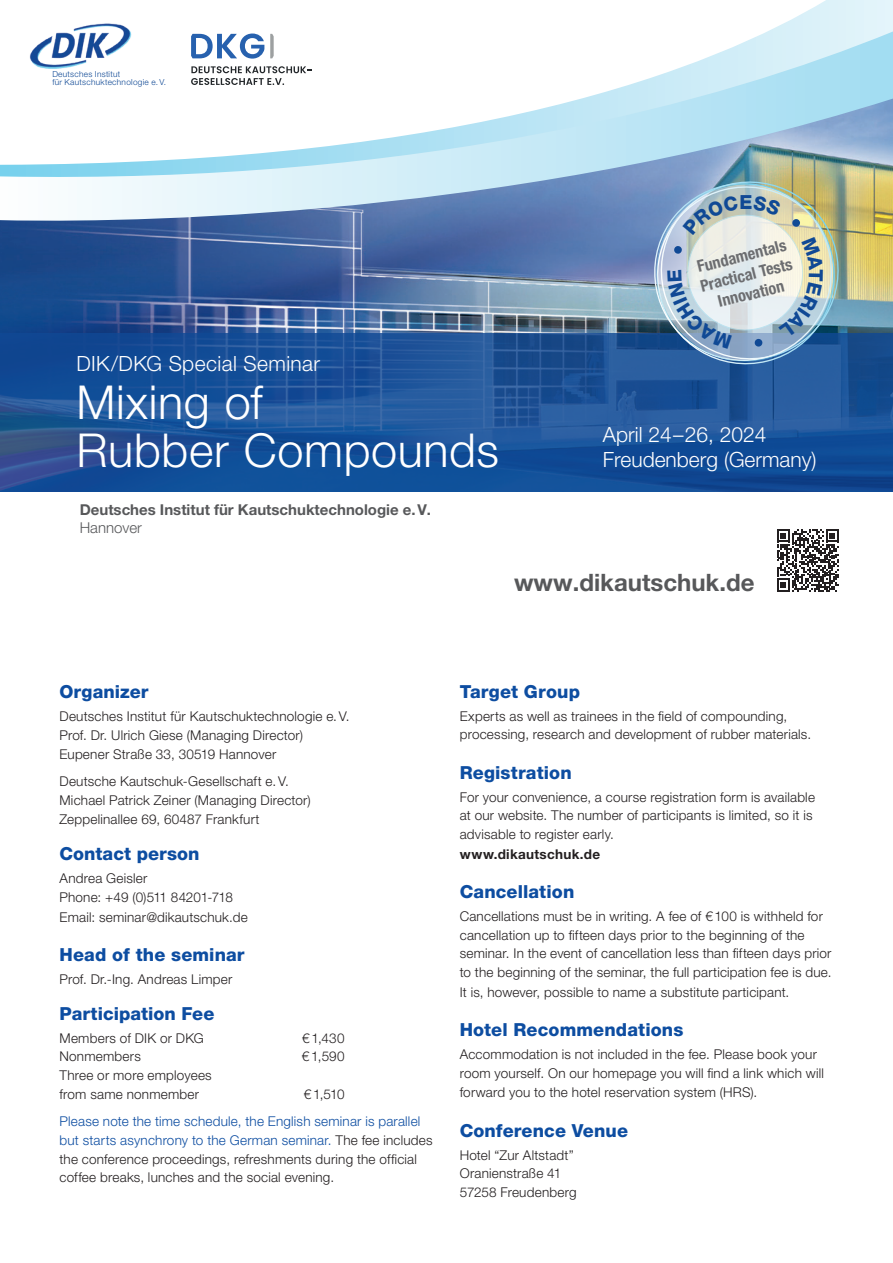
<style>
.page{position:relative;width:893px;height:1263px;background:#fff}
.page>*{position:absolute;margin:0;border:0;box-sizing:border-box;transform-origin:0 0}
.t1{font:300 46.8px/48px "Helvetica Neue LT Pro";letter-spacing:.015em;color:#fff}
.t2{font:700 24px "Helvetica Neue LT Pro";color:#57585a}
.t3{font:300 21px/25.2px "Helvetica Neue LT Pro";color:#fff}
.t4{font:300 21px "Helvetica Neue LT Pro";letter-spacing:.02em;color:#fff}
.t5{font:800 19.5px "Helvetica Neue LT Pro";color:#104995}
.t6{font:800 18px "Helvetica Neue LT Pro";letter-spacing:.005em;color:#0d4da1}
.t7{font:700 condensed 16.2px/19.5px "Helvetica Neue LT Pro";color:#6c6d70;text-align:center}
.t8{font:700 15px "Helvetica Neue LT Pro";color:#57585a}
.t9{font:300 15px "Helvetica Neue LT Pro";color:#57585a}
.t10{font:300 13.5px/18.8px "Helvetica Neue LT Pro";letter-spacing:.015em;color:#231f20}
.t11{font:700 13.5px "Helvetica Neue LT Pro";letter-spacing:.025em;color:#231f20}
.t12{font:300 8.25px/8.2px "Helvetica Neue LT Pro";letter-spacing:.035em;color:#104995}
.s1{color:#0d4da1}
</style>
<div class="page">
<img style="left:0;top:226px;width:893px;height:107px">
<svg style="left:769px;top:0;width:124px;height:31px"></svg>
<svg style="left:0;top:333px;width:893px;height:158px;background:#1a5197"></svg>
<svg style="left:0;top:31px;width:893px;height:195px"></svg>
<img style="left:30px;top:23px;width:101px;height:48px">
<svg style="left:777px;top:529px;width:62px;height:62px"></svg>
<svg style="left:191px;top:34px;width:73px;height:25px"></svg>
<svg style="left:270px;top:34px;width:4px;height:24px"></svg>
<svg style="left:191px;top:66px;width:120px;height:19px"></svg>
<img style="left:642px;top:170px;width:208px;height:203px">
<p class="t12" style="left:52px;top:69px;width:115px">Deutsches Institut<br>für Kautschuktechnologie e. V.</p>
<h3 class="t5" style="left:739px;top:190px;width:15px">E</h3>
<p class="t7" style="left:693px;top:257px;width:96px;rotate:-14deg">Fundamentals<br>Practical Tests<br>Innovation</p>
<h3 class="t4" style="left:77px;top:351px;width:245px">DIK/DKG Special Seminar</h3>
<h1 class="t1" style="left:77px;top:378px;width:424px">Mixing of<br>Rubber Compounds</h1>
<p class="t8" style="left:80px;top:500px;width:353px">Deutsches Institut für Kautschuktechnologie e. V.</p>
<p class="t9" style="left:80px;top:518px;width:64px">Hannover</p>
<h3 class="t3" style="left:603px;top:422px;width:215px">April 24–26, 2024<br>Freudenberg (Germany)</h3>
<h2 class="t2" style="left:514px;top:568px;width:242px">www.dikautschuk.de</h2>
<h3 class="t6" style="left:60px;top:680px;width:90px">Organizer</h3>
<p class="t10" style="left:60px;top:707px;width:292px">Deutsches Institut für Kautschuktechnologie e.V.<br>Prof. Dr. Ulrich Giese (Managing Director)<br>Eupener Straße 33, 30519 Hannover</p>
<p class="t10" style="left:60px;top:771px;width:253px">Deutsche Kautschuk-Gesellschaft e.V.<br>Michael Patrick Zeiner (Managing Director)<br>Zeppelinallee 69, 60487 Frankfurt</p>
<h3 class="t6" style="left:60px;top:843px;width:141px">Contact person</h3>
<p class="t10" style="left:60px;top:869px;width:190px">Andrea Geisler<br>Phone: +49 (0)511 84201-718<br>Email: seminar@dikautschuk.de</p>
<h3 class="t6" style="left:60px;top:943px;width:187px">Head of the seminar</h3>
<p class="t10" style="left:60px;top:969px;width:174px">Prof. Dr.-Ing. Andreas Limper</p>
<h3 class="t6" style="left:60px;top:1002px;width:156px">Participation Fee</h3>
<p class="t10" style="left:60px;top:1028px;width:146px">Members of DIK or DKG</p>
<p class="t10" style="left:302px;top:1028px;width:44px">€1,430</p>
<p class="t10" style="left:60px;top:1047px;width:83px">Nonmembers</p>
<p class="t10" style="left:302px;top:1047px;width:44px">€1,590</p>
<p class="t10" style="left:60px;top:1065px;width:154px">Three or more employees from same nonmember</p>
<p class="t10" style="left:304px;top:1084px;width:42px">€ 1,510</p>
<p class="t10" style="left:60px;top:1111px;width:375px"><span class="s1">Please note the time schedule, the English seminar is parallel but starts asynchrony to the German seminar.</span> The fee includes the conference proceedings, refreshments during the official coffee breaks, lunches and the social evening.</p>
<h3 class="t6" style="left:460px;top:680px;width:122px">Target Group</h3>
<p class="t10" style="left:460px;top:706px;width:353px">Experts as well as trainees in the field of compounding, processing, research and development of rubber materials.</p>
<h3 class="t6" style="left:460px;top:761px;width:114px">Registration</h3>
<p class="t10" style="left:460px;top:787px;width:357px">For your convenience, a course registration form is available at our website. The number of participants is limited, so it is advisable to register early.</p>
<p class="t11" style="left:460px;top:845px;width:142px">www.dikautschuk.de</p>
<h3 class="t6" style="left:460px;top:881px;width:116px">Cancellation</h3>
<p class="t10" style="left:460px;top:906px;width:373px">Cancellations must be in writing. A fee of €100 is withheld for cancellation up to fifteen days prior to the beginning of the seminar. In the event of cancellation less than fifteen days prior to the beginning of the seminar, the full participation fee is due.<br>It is, however, possible to name a substitute participant.</p>
<h3 class="t6" style="left:460px;top:1019px;width:225px">Hotel Recommendations</h3>
<p class="t10" style="left:460px;top:1044px;width:366px">Accommodation is not included in the fee. Please book your room yourself. On our homepage you will find a link which will forward you to the hotel reservation system (HRS).</p>
<h3 class="t6" style="left:460px;top:1119px;width:170px">Conference Venue</h3>
<p class="t10" style="left:460px;top:1145px;width:118px">Hotel “Zur Altstadt”<br>Oranienstraße 41<br>57258 Freudenberg</p>
</div>
